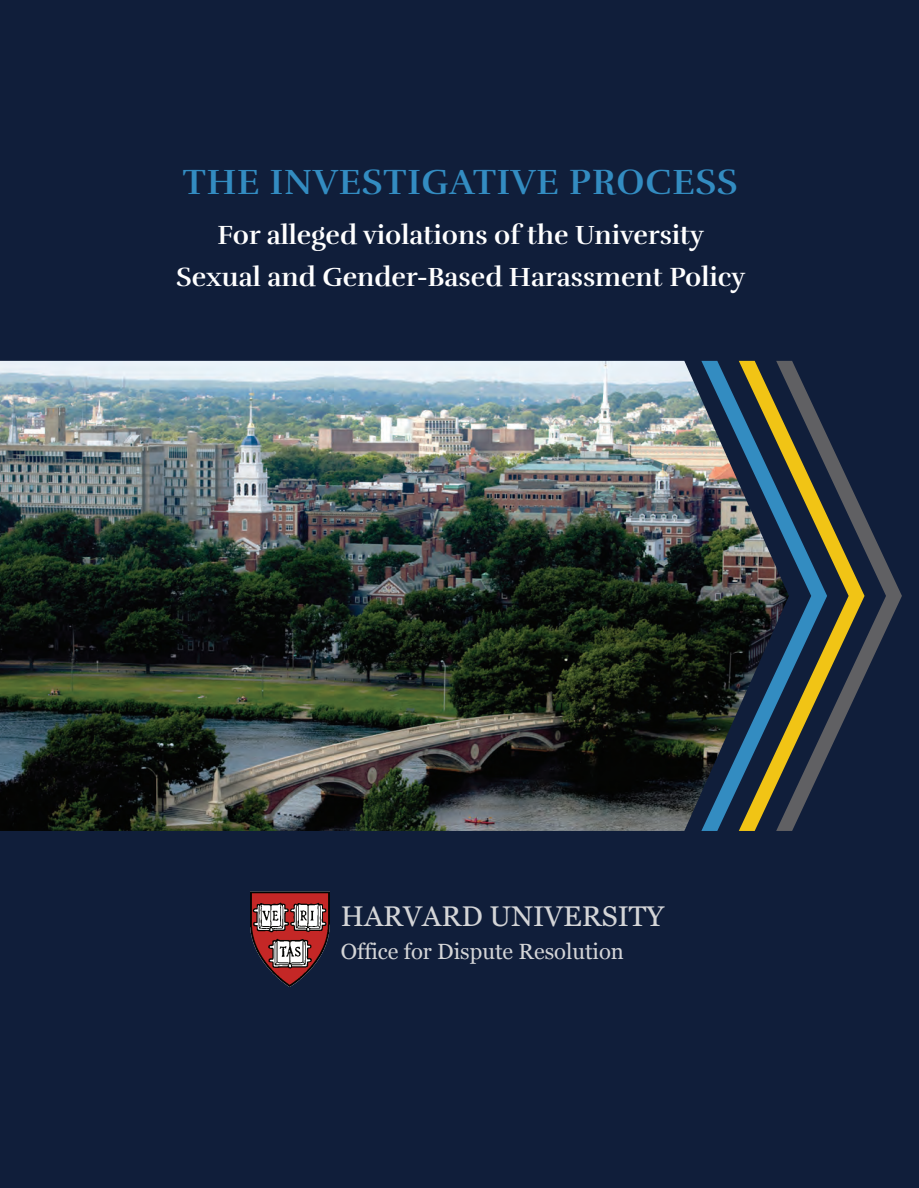
<style>
.page{position:relative;width:919px;height:1188px;background:#fff}
.page>*{position:absolute;margin:0;border:0;box-sizing:border-box;transform-origin:0 0}
.t1{font:700 36px "Rufina";letter-spacing:.025em;color:#338cc1}
.t2{font:28.5px "Georgia";color:#d4d5d7}
.t3{font:700 27px/42px "Rufina";color:#fff;text-align:center}
.t4{font:22.05px "Georgia";color:#d4d5d7}
</style>
<div class="page">
<div style="left:0;top:0;width:918px;height:1188px;background:#101e3a"></div>
<img style="left:250px;top:892px;width:80px;height:94px">
<img style="left:0;top:361px;width:701px;height:470px">
<img style="left:701px;top:361px;width:37px;height:470px">
<svg style="left:738px;top:361px;width:38px;height:470px"></svg>
<svg style="left:776px;top:361px;width:125px;height:470px"></svg>
<h1 class="t1" style="left:183px;top:160px;width:556px">THE INVESTIGATIVE PROCESS</h1>
<p class="t3" style="left:176px;top:214px;width:570px">For alleged violations of the University<br>Sexual and Gender-Based Harassment Policy</p>
<p class="t2" style="left:340px;top:895px;width:325px">HARVARD UNIVERSITY</p>
<p class="t4" style="left:340px;top:935px;width:284px">Office for Dispute Resolution</p>
</div>
